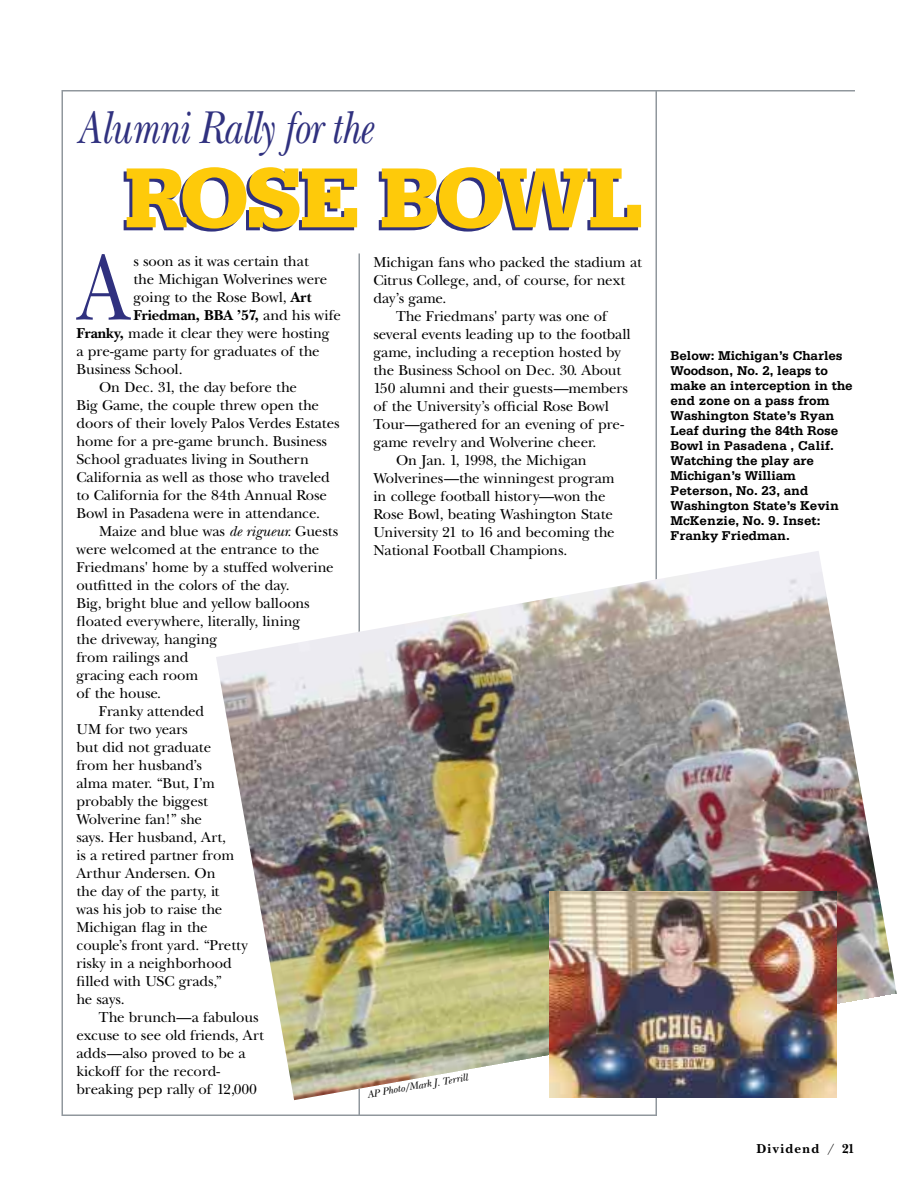
<style>
.page{position:relative;width:918px;height:1188px;background:#fff}
.page>*{position:absolute;margin:0;border:0;box-sizing:border-box;transform-origin:0 0}
.t1{font:96.75px "New Baskerville";color:#30317f;scale:.8 1}
.t2{font:900 90px "Serifa";letter-spacing:-.04em;color:#feca0a}
.t3{font:italic 48px "New Baskerville";letter-spacing:-.015em;color:#30317f;scale:.8 1}
.t4{font:15px "New Baskerville";letter-spacing:-.005em;color:#000}
.t5{font:700 15px "New Baskerville";letter-spacing:-.005em;color:#000}
.t6{font:700 13.5px/15px "Serifa";letter-spacing:-.005em;color:#000}
.t7{font:700 13.5px "New Baskerville";letter-spacing:.095em;color:#000}
.t8{font:italic 10.5px "New Baskerville";color:#000}
.s1{font-weight:700}
.s2{font-weight:400}
.s3{font-style:italic}
</style>
<div class="page">
<hr style="left:358px;top:254px;width:2px;height:862px;background:#90979d">
<hr style="left:656px;top:90px;width:1px;height:1026px;background:#90979d">
<hr style="left:62px;top:90px;width:1px;height:1026px;background:#90979d">
<hr style="left:63px;top:90px;width:792px;height:2px;background:#90979d">
<hr style="left:63px;top:1114px;width:594px;height:2px;background:#90979d">
<img style="left:216px;top:551px;width:681px;height:549px">
<img style="left:549px;top:891px;width:288px;height:207px">
<h3 class="t3" style="left:76px;top:111px;width:371px">Alumni Rally for the</h3>
<h2 class="t2" style="left:124px;top:166px;width:521px">ROSE BOWL</h2>
<h1 class="t1" style="left:78px;top:254px;width:65px">A</h1>
<p class="t4" style="left:134px;top:255px;width:177px">s soon as it was certain that</p>
<p class="t4" style="left:134px;top:273px;width:195px">the Michigan Wolverines were</p>
<p class="t4" style="left:134px;top:291px;width:180px">going to the Rose Bowl, <span class="s1">Art</span></p>
<p class="t5" style="left:134px;top:309px;width:209px">Friedman, BBA ’57, <span class="s2">and his wife</span></p>
<p class="t4" style="left:76px;top:327px;width:255px"><span class="s1">Franky,</span> made it clear they were hosting</p>
<p class="t4" style="left:76px;top:345px;width:245px">a pre-game party for graduates of the</p>
<p class="t4" style="left:76px;top:363px;width:108px">Business School.</p>
<p class="t4" style="left:99px;top:381px;width:200px">On Dec. 31, the day before the</p>
<p class="t4" style="left:76px;top:399px;width:244px">Big Game, the couple threw open the</p>
<p class="t4" style="left:76px;top:417px;width:265px">doors of their lovely Palos Verdes Estates</p>
<p class="t4" style="left:76px;top:435px;width:252px">home for a pre-game brunch. Business</p>
<p class="t4" style="left:76px;top:453px;width:234px">School graduates living in Southern</p>
<p class="t4" style="left:76px;top:471px;width:255px">California as well as those who traveled</p>
<p class="t4" style="left:76px;top:489px;width:252px">to California for the 84th Annual Rose</p>
<p class="t4" style="left:76px;top:507px;width:245px">Bowl in Pasadena were in attendance.</p>
<p class="t4" style="left:99px;top:525px;width:241px">Maize and blue was <span class="s3">de rigueur.</span> Guests</p>
<p class="t4" style="left:76px;top:543px;width:244px">were welcomed at the entrance to the</p>
<p class="t4" style="left:76px;top:561px;width:259px">Friedmans' home by a stuffed wolverine</p>
<p class="t4" style="left:76px;top:579px;width:215px">outfitted in the colors of the day.</p>
<p class="t4" style="left:76px;top:597px;width:235px">Big, bright blue and yellow balloons</p>
<p class="t4" style="left:76px;top:615px;width:225px">floated everywhere, literally, lining</p>
<p class="t4" style="left:76px;top:633px;width:142px">the driveway, hanging</p>
<p class="t4" style="left:76px;top:651px;width:113px">from railings and</p>
<p class="t4" style="left:76px;top:669px;width:123px">gracing each room</p>
<p class="t4" style="left:76px;top:687px;width:86px">of the house.</p>
<p class="t4" style="left:99px;top:705px;width:107px">Franky attended</p>
<p class="t4" style="left:76px;top:723px;width:113px">UM for two years</p>
<p class="t4" style="left:76px;top:741px;width:136px">but did not graduate</p>
<p class="t4" style="left:76px;top:759px;width:127px">from her husband’s</p>
<p class="t4" style="left:76px;top:777px;width:140px">alma mater. “But, I’m</p>
<p class="t4" style="left:76px;top:795px;width:133px">probably the biggest</p>
<p class="t4" style="left:76px;top:813px;width:127px">Wolverine fan!” she</p>
<p class="t4" style="left:76px;top:831px;width:151px">says. Her husband, Art,</p>
<p class="t4" style="left:76px;top:849px;width:159px">is a retired partner from</p>
<p class="t4" style="left:76px;top:867px;width:141px">Arthur Andersen. On</p>
<p class="t4" style="left:76px;top:885px;width:144px">the day of the party, it</p>
<p class="t4" style="left:76px;top:903px;width:147px">was his job to raise the</p>
<p class="t4" style="left:76px;top:921px;width:133px">Michigan flag in the</p>
<p class="t4" style="left:76px;top:939px;width:173px">couple’s front yard. “Pretty</p>
<p class="t4" style="left:76px;top:957px;width:157px">risky in a neighborhood</p>
<p class="t4" style="left:76px;top:975px;width:146px">filled with USC grads,”</p>
<p class="t4" style="left:76px;top:993px;width:50px">he says.</p>
<p class="t4" style="left:99px;top:1011px;width:161px">The brunch—a fabulous</p>
<p class="t4" style="left:76px;top:1029px;width:189px">excuse to see old friends, Art</p>
<p class="t4" style="left:76px;top:1047px;width:171px">adds—also proved to be a</p>
<p class="t4" style="left:76px;top:1065px;width:145px">kickoff for the record-</p>
<p class="t4" style="left:76px;top:1083px;width:182px">breaking pep rally of 12,000</p>
<p class="t4" style="left:373px;top:257px;width:270px">Michigan fans who packed the stadium at</p>
<p class="t4" style="left:373px;top:275px;width:253px">Citrus College, and, of course, for next</p>
<p class="t4" style="left:373px;top:293px;width:74px">day’s game.</p>
<p class="t4" style="left:396px;top:311px;width:212px">The Friedmans' party was one of</p>
<p class="t4" style="left:373px;top:329px;width:259px">several events leading up to the football</p>
<p class="t4" style="left:373px;top:347px;width:249px">game, including a reception hosted by</p>
<p class="t4" style="left:373px;top:365px;width:249px">the Business School on Dec. 30. About</p>
<p class="t4" style="left:373px;top:383px;width:256px">150 alumni and their guests—members</p>
<p class="t4" style="left:373px;top:401px;width:237px">of the University’s official Rose Bowl</p>
<p class="t4" style="left:373px;top:419px;width:252px">Tour—gathered for an evening of pre-</p>
<p class="t4" style="left:373px;top:437px;width:224px">game revelry and Wolverine cheer.</p>
<p class="t4" style="left:396px;top:455px;width:192px">On Jan. 1, 1998, the Michigan</p>
<p class="t4" style="left:373px;top:473px;width:243px">Wolverines—the winningest program</p>
<p class="t4" style="left:373px;top:491px;width:234px">in college football history—won the</p>
<p class="t4" style="left:373px;top:509px;width:241px">Rose Bowl, beating Washington State</p>
<p class="t4" style="left:373px;top:527px;width:243px">University 21 to 16 and becoming the</p>
<p class="t4" style="left:373px;top:545px;width:195px">National Football Champions.</p>
<p class="t8" style="left:366px;top:1091px;width:104px;rotate:-10deg">AP Photo/Mark J. Terrill</p>
<p class="t6" style="left:670px;top:349px;width:184px">Below: Michigan’s Charles<br>Woodson, No. 2, leaps to make an interception in the end zone on a pass from<br>Washington State’s Ryan<br>Leaf during the 84th Rose<br>Bowl in Pasadena , Calif.<br>Watching the play are<br>Michigan’s William<br>Peterson, No. 23, and<br>Washington State’s Kevin<br>McKenzie, No. 9. Inset:<br>Franky Friedman.</p>
<p class="t7" style="left:756px;top:1144px;width:100px">Dividend <span class="s2">/</span> 21</p>
</div>
